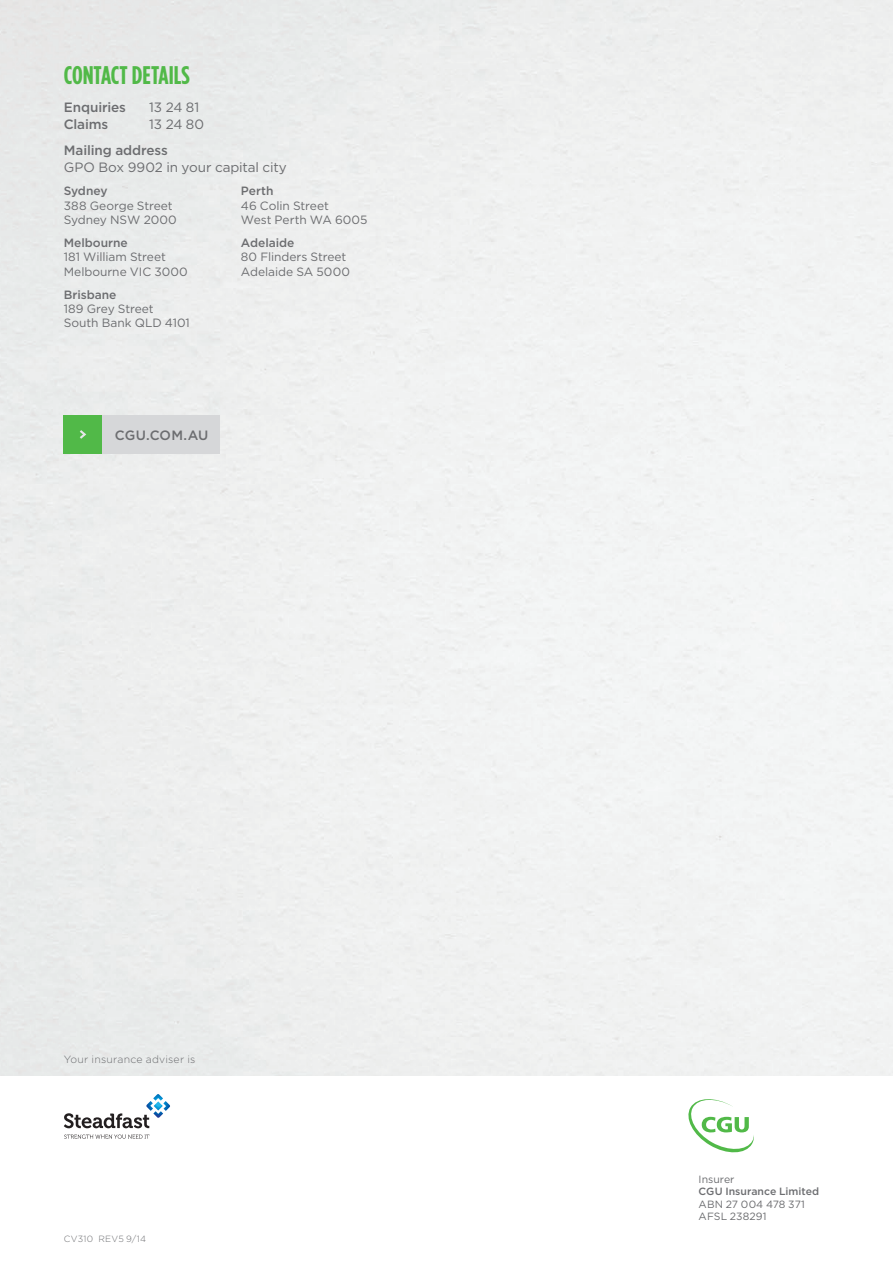
<style>
.page{position:relative;width:893px;height:1263px;background:#fff}
.page>*{position:absolute;margin:0;border:0;box-sizing:border-box;transform-origin:0 0}
.Back_Cover_Contact_H{font:700 25.5px "Gotham Condensed";color:#51b948}
.Back_Cover_Mail_Addr{font:13.5px/17.2px "Gotham";letter-spacing:-.01em;color:#6c6d70}
.Back_Cover_Enquiry_C{font:500 13.5px "Gotham";letter-spacing:-.01em;color:#6c6d70}
.Back_Cover_Enquiry_C-2{font:13.5px "Gotham";letter-spacing:-.015em;color:#6c6d70}
.Back_Cover_Mailing_A{font:12px/14.4px "Gotham";letter-spacing:-.005em;color:#6c6d70}
.Back_Cover_Insurance{font:10.5px/12.6px "Gotham";letter-spacing:.005em;color:#6c6d70}
.t1{font:300 10.5px "Gotham";letter-spacing:.015em;color:#6c6d70}
.t2{font:300 9px "Gotham";letter-spacing:.03em;color:#6c6d70}
.s1{font-weight:500}
</style>
<div class="page">
<img style="left:0;top:0;width:893px;height:1076px">
<svg style="left:64px;top:1094px;width:106px;height:34px"></svg>
<svg style="left:64px;top:1134px;width:85px;height:5px"></svg>
<svg style="left:688px;top:1099px;width:66px;height:53px"></svg>
<div style="left:64px;top:415px;width:156px;height:39px;background:#d6d7d9"></div>
<div style="left:64px;top:415px;width:38px;height:39px;background:#51b948"></div>
<svg style="left:80px;top:430px;width:7px;height:9px"></svg>
<p class="Back_Cover_Contact_H" style="left:64px;top:60px;width:128px">CONTACT DETAILS</p>
<p class="Back_Cover_Enquiry_C" style="left:64px;top:98px;width:64px">Enquiries</p>
<p class="Back_Cover_Enquiry_C-2" style="left:149px;top:99px;width:51px">13 24 81</p>
<p class="Back_Cover_Enquiry_C" style="left:64px;top:116px;width:46px">Claims</p>
<p class="Back_Cover_Enquiry_C-2" style="left:149px;top:116px;width:56px">13 24 80</p>
<p class="Back_Cover_Mail_Addr" style="left:64px;top:141px;width:225px"><span class="s1">Mailing address<br></span>GPO Box 9902 in your capital city</p>
<p class="Back_Cover_Mailing_A" style="left:64px;top:184px;width:115px"><span class="s1">Sydney<br></span>388 George Street<br>Sydney NSW 2000</p>
<p class="Back_Cover_Mailing_A" style="left:64px;top:235px;width:125px"><span class="s1">Melbourne<br></span>181 William Street<br>Melbourne VIC 3000</p>
<p class="Back_Cover_Mailing_A" style="left:64px;top:287px;width:128px"><span class="s1">Brisbane<br></span>189 Grey Street<br>South Bank QLD 4101</p>
<p class="Back_Cover_Mailing_A" style="left:241px;top:184px;width:128px"><span class="s1">Perth<br></span>46 Colin Street<br>West Perth WA 6005</p>
<p class="Back_Cover_Mailing_A" style="left:241px;top:235px;width:111px"><span class="s1">Adelaide<br></span>80 Flinders Street<br>Adelaide SA 5000</p>
<p class="Back_Cover_Enquiry_C" style="left:115px;top:426px;width:95px">CGU.COM.AU</p>
<p class="t1" style="left:64px;top:1053px;width:133px">Your insurance adviser is</p>
<p class="t2" style="left:64px;top:1233px;width:84px">CV310 REV5 9/14</p>
<p class="Back_Cover_Insurance" style="left:699px;top:1172px;width:122px">Insurer<br><span class="s1">CGU Insurance Limited<br></span>ABN 27 004 478 371<br>AFSL 238291</p>
</div>
